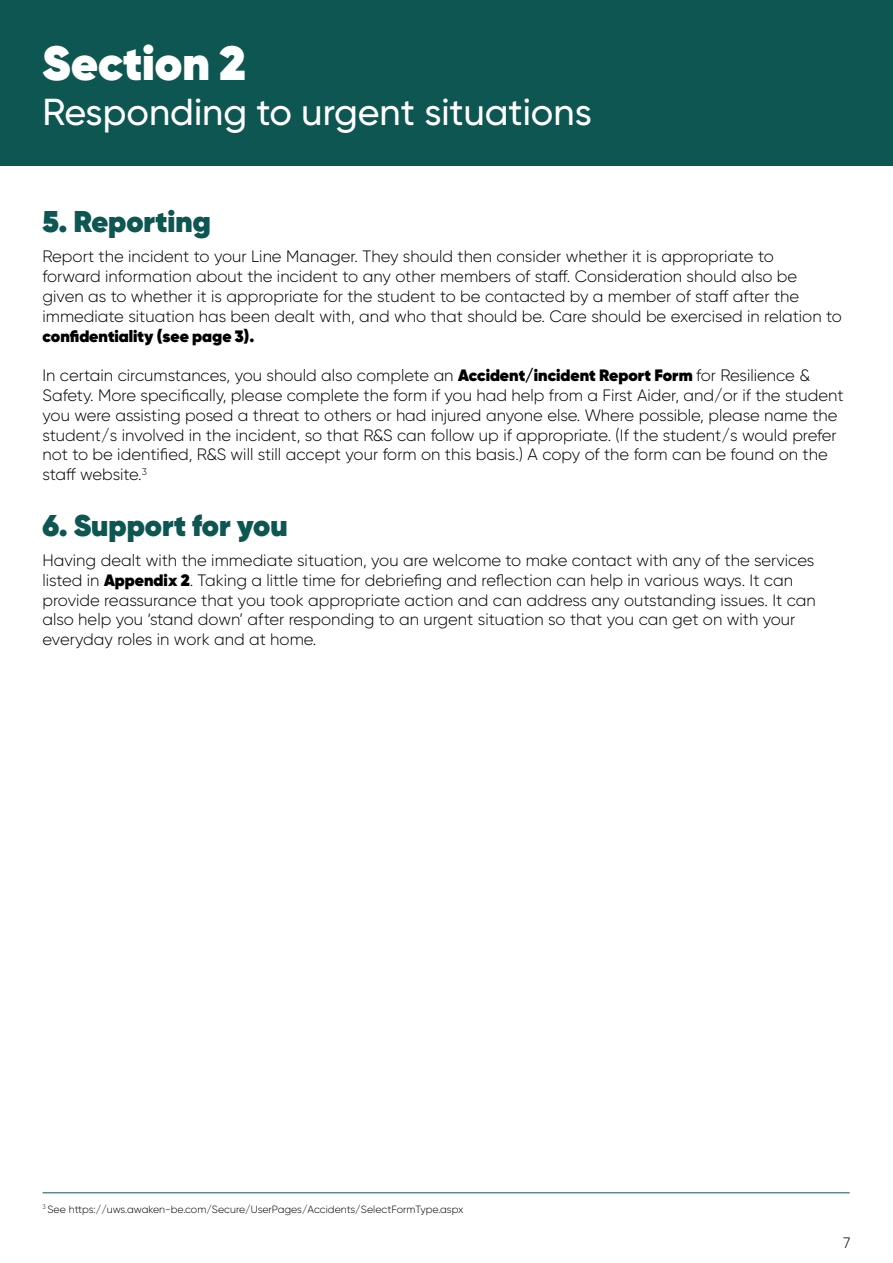
<style>
.page{position:relative;width:893px;height:1263px;background:#fff}
.page>*{position:absolute;margin:0;border:0;box-sizing:border-box;transform-origin:0 0}
.t1{font:800 48px "Gilroy";color:#fff}
.t2{font:500 37.5px "Gilroy";color:#fff}
.t3{font:800 30px "Gilroy";color:#0d5651}
.t4{font:300 16.5px/19.8px "Gilroy";color:#000}
.t5{font:300 15px "Gilroy";color:#000}
.t6{font:300 10.5px "Gilroy";color:#000}
.s1{font-weight:800}
</style>
<div class="page">
<div style="left:0;top:0;width:893px;height:166px;background:#0d5651"></div>
<hr style="left:43px;top:1192px;width:807px;height:1px;background:#0d5651">
<p class="t1" style="left:43px;top:32px;width:205px">Section 2</p>
<p class="t2" style="left:43px;top:88px;width:551px">Responding to urgent situations</p>
<p class="t3" style="left:43px;top:203px;width:170px">5. Reporting</p>
<p class="t4" style="left:43px;top:247px;width:801px">Report the incident to your Line Manager. They should then consider whether it is appropriate to<br>forward information about the incident to any other members of staff. Consideration should also be given as to whether it is appropriate for the student to be contacted by a member of staff after the immediate situation has been dealt with, and who that should be. Care should be exercised in relation to <span class="s1">confidentiality (see page 3).</span></p>
<p class="t4" style="left:43px;top:365px;width:803px">In certain circumstances, you should also complete an <span class="s1">Accident/incident Report Form</span> for Resilience &amp; Safety. More specifically, please complete the form if you had help from a First Aider, and/or if the student you were assisting posed a threat to others or had injured anyone else. Where possible, please name the student/s involved in the incident, so that R&amp;S can follow up if appropriate. (If the student/s would prefer not to be identified, R&amp;S will still accept your form on this basis.) A copy of the form can be found on the staff website.<sup>3</sup></p>
<p class="t3" style="left:43px;top:506px;width:247px">6. Support for you</p>
<p class="t4" style="left:43px;top:550px;width:775px">Having dealt with the immediate situation, you are welcome to make contact with any of the services listed in <span class="s1">Appendix 2</span>. Taking a little time for debriefing and reflection can help in various ways. It can provide reassurance that you took appropriate action and can address any outstanding issues. It can also help you ‘stand down’ after responding to an urgent situation so that you can get on with your everyday roles in work and at home.</p>
<p class="t6" style="left:43px;top:1202px;width:423px"><sup>3</sup> See https://uws.awaken-be.com/Secure/UserPages/Accidents/SelectFormType.aspx</p>
<p class="t5" style="left:843px;top:1233px;width:9px">7</p>
</div>
